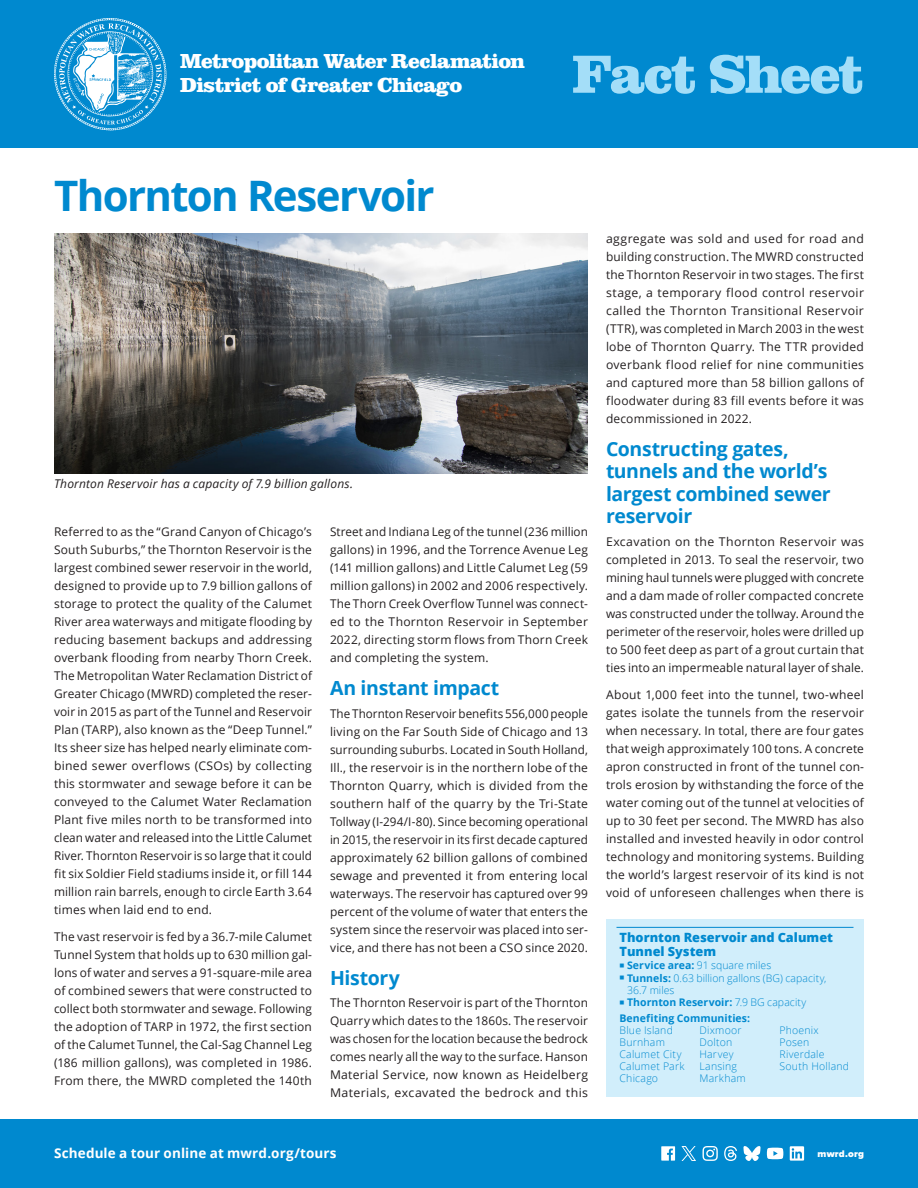
<style>
.page{position:relative;width:918px;height:1188px;background:#fff}
.page>*{position:absolute;margin:0;border:0;box-sizing:border-box;transform-origin:0 0}
.t1{font:700 expanded 55.5px "Clarendon URW";letter-spacing:-.035em;color:#a4def8}
.t2{font:700 42px "Open Sans";letter-spacing:-.04em;color:#0089cf}
.t3{font:700 expanded 21px/24px "Clarendon URW";letter-spacing:-.025em;color:#fff}
.t4{font:700 19.5px/22.5px "Open Sans";letter-spacing:-.02em;color:#0089cf}
.t5{font:700 13.5px "Open Sans";letter-spacing:.01em;color:#fffffe}
.Sidebar_H1_ruled{font:800 12.75px/14.2px "Open Sans";color:#0089cf}
.Fact_Sheet_Text{font:12px/18px "Open Sans";letter-spacing:.015em;color:#231f20;text-align:justify}
.basic_caption{font:italic 12px "Open Sans";letter-spacing:.015em;color:#231f20}
.Sidebar_Community_List{font:300 10.5px/12.3px "Open Sans";letter-spacing:.02em;color:#0089cf}
.Sidebar_H2{font:700 10.5px "Open Sans";letter-spacing:.005em;color:#0089cf}
.t6{font:900 9.9px "Proxima Nova";letter-spacing:.02em;color:#fff}
.s1{font-weight:700}
.s2{font-weight:300}
</style>
<div class="page">
<div style="left:0;top:0;width:918px;height:148px;background:#0089cf"></div>
<div style="left:0;top:1119px;width:918px;height:69px;background:#0089cf"></div>
<svg style="left:54px;top:18px;width:113px;height:113px"></svg>
<svg style="left:661px;top:1146px;width:14px;height:15px"></svg>
<svg style="left:767px;top:1148px;width:16px;height:11px"></svg>
<svg style="left:790px;top:1146px;width:14px;height:15px"></svg>
<svg style="left:703px;top:1146px;width:15px;height:15px"></svg>
<svg style="left:681px;top:1146px;width:15px;height:15px"></svg>
<svg style="left:724px;top:1146px;width:13px;height:15px"></svg>
<svg style="left:743px;top:1146px;width:18px;height:15px"></svg>
<img style="left:54px;top:233px;width:534px;height:240px">
<div style="left:606px;top:919px;width:258px;height:178px;background:#d1eefb"></div>
<hr style="left:616px;top:927px;width:238px;height:1px;background:#0089cf">
<h3 class="t3" style="left:180px;top:48px;width:347px">Metropolitan Water Reclamation<br>District of Greater Chicago</h3>
<h1 class="t1" style="left:572px;top:33px;width:293px">Fact Sheet</h1>
<h1 class="t2" style="left:54px;top:166px;width:382px">Thornton Reservoir</h1>
<p class="basic_caption" style="left:54px;top:475px;width:301px">Thornton Reservoir has a capacity of 7.9 billion gallons.</p>
<p class="Fact_Sheet_Text" style="left:54px;top:523px;width:260px">Referred to as the “Grand Canyon of Chicago’s South Suburbs,” the Thornton Reservoir is the largest combined sewer reservoir in the world, designed to provide up to 7.9 billion gallons of storage to protect the quality of the Calumet River area waterways and mitigate flooding by reducing basement backups and addressing overbank flooding from nearby Thorn Creek.<br>The Metropolitan Water Reclamation District of Greater Chicago (MWRD) completed the reser&shy;voir in 2015 as part of the Tunnel and Reservoir Plan (TARP), also known as the “Deep Tunnel.” Its sheer size has helped nearly eliminate com&shy;bined sewer overflows (CSOs) by collecting this stormwater and sewage before it can be conveyed to the Calumet Water Reclamation Plant five miles north to be transformed into clean water and released into the Little Calumet River. Thornton Reservoir is so large that it could fit six Soldier Field stadiums inside it, or fill 144 million rain barrels, enough to circle Earth 3.64 times when laid end to end.</p>
<p class="Fact_Sheet_Text" style="left:54px;top:928px;width:260px">The vast reservoir is fed by a 36.7-mile Calumet Tunnel System that holds up to 630 million gal&shy;lons of water and serves a 91-square-mile area of combined sewers that were constructed to collect both stormwater and sewage. Following the adoption of TARP in 1972, the first section of the Calumet Tunnel, the Cal-Sag Channel Leg (186 million gallons), was completed in 1986.<br>From there, the MWRD completed the 140th</p>
<p class="Fact_Sheet_Text" style="left:330px;top:523px;width:260px">Street and Indiana Leg of the tunnel (236 million gallons) in 1996, and the Torrence Avenue Leg (141 million gallons) and Little Calumet Leg (59 million gallons) in 2002 and 2006 respectively.<br>The Thorn Creek Overflow Tunnel was connect&shy;ed to the Thornton Reservoir in September 2022, directing storm flows from Thorn Creek and completing the system.</p>
<h2 class="t4" style="left:330px;top:676px;width:171px">An instant impact</h2>
<p class="Fact_Sheet_Text" style="left:330px;top:704px;width:260px">The Thornton Reservoir benefits 556,000 people living on the Far South Side of Chicago and 13 surrounding suburbs. Located in South Holland, Ill., the reservoir is in the northern lobe of the Thornton Quarry, which is divided from the southern half of the quarry by the Tri-State Tollway (I-294/I-80). Since becoming operational in 2015, the reservoir in its first decade captured approximately 62 billion gallons of combined sewage and prevented it from entering local waterways. The reservoir has captured over 99 percent of the volume of water that enters the system since the reservoir was placed into ser&shy;vice, and there has not been a CSO since 2020.</p>
<h2 class="t4" style="left:330px;top:966px;width:71px">History</h2>
<p class="Fact_Sheet_Text" style="left:330px;top:994px;width:260px">The Thornton Reservoir is part of the Thornton Quarry which dates to the 1860s. The reservoir was chosen for the location because the bedrock comes nearly all the way to the surface. Hanson Material Service, now known as Heidelberg Materials, excavated the bedrock and this</p>
<p class="Fact_Sheet_Text" style="left:606px;top:229px;width:260px">aggregate was sold and used for road and building construction. The MWRD constructed the Thornton Reservoir in two stages. The first stage, a temporary flood control reservoir called the Thornton Transitional Reservoir (TTR), was completed in March 2003 in the west lobe of Thornton Quarry. The TTR provided overbank flood relief for nine communities and captured more than 58 billion gallons of floodwater during 83 fill events before it was decommissioned in 2022.</p>
<h2 class="t4" style="left:606px;top:437px;width:226px">Constructing gates, tunnels and the world’s largest combined sewer reservoir</h2>
<p class="Fact_Sheet_Text" style="left:606px;top:532px;width:260px">Excavation on the Thornton Reservoir was completed in 2013. To seal the reservoir, two mining haul tunnels were plugged with concrete and a dam made of roller compacted concrete was constructed under the tollway. Around the perimeter of the reservoir, holes were drilled up to 500 feet deep as part of a grout curtain that ties into an impermeable natural layer of shale.</p>
<p class="Fact_Sheet_Text" style="left:606px;top:685px;width:260px">About 1,000 feet into the tunnel, two-wheel gates isolate the tunnels from the reservoir when necessary. In total, there are four gates that weigh approximately 100 tons. A concrete apron constructed in front of the tunnel con&shy;trols erosion by withstanding the force of the water coming out of the tunnel at velocities of up to 30 feet per second. The MWRD has also installed and invested heavily in odor control technology and monitoring systems. Building the world’s largest reservoir of its kind is not void of unforeseen challenges when there is</p>
<p class="Sidebar_H1_ruled" style="left:620px;top:930px;width:215px">Thornton Reservoir and Calumet<br>Tunnel System</p>
<p class="Sidebar_Community_List" style="left:627px;top:959px;width:146px"><span class="s1">Service area:</span> 91 square miles</p>
<p class="Sidebar_Community_List" style="left:627px;top:971px;width:201px"><span class="s1">Tunnels:</span> 0.63 billion gallons (BG) capacity,<br>36.7 miles</p>
<p class="Sidebar_H2" style="left:627px;top:995px;width:181px">Thornton Reservoir: <span class="s2">7.9 BG capacity</span></p>
<p class="Sidebar_H2" style="left:620px;top:1011px;width:132px">Benefiting Communities:</p>
<p class="Sidebar_Community_List" style="left:620px;top:1024px;width:55px">Blue Island</p>
<p class="Sidebar_Community_List" style="left:620px;top:1036px;width:47px">Burnham</p>
<p class="Sidebar_Community_List" style="left:620px;top:1048px;width:64px">Calumet City</p>
<p class="Sidebar_Community_List" style="left:620px;top:1060px;width:67px">Calumet Park</p>
<p class="Sidebar_Community_List" style="left:620px;top:1072px;width:40px">Chicago</p>
<p class="Sidebar_Community_List" style="left:780px;top:1024px;width:41px">Phoenix</p>
<p class="Sidebar_Community_List" style="left:780px;top:1036px;width:31px">Posen</p>
<p class="Sidebar_Community_List" style="left:780px;top:1048px;width:47px">Riverdale</p>
<p class="Sidebar_Community_List" style="left:780px;top:1060px;width:71px">South Holland</p>
<p class="Sidebar_Community_List" style="left:699px;top:1024px;width:44px">Dixmoor</p>
<p class="Sidebar_Community_List" style="left:699px;top:1036px;width:34px">Dolton</p>
<p class="Sidebar_Community_List" style="left:699px;top:1048px;width:36px">Harvey</p>
<p class="Sidebar_Community_List" style="left:699px;top:1060px;width:39px">Lansing</p>
<p class="Sidebar_Community_List" style="left:699px;top:1072px;width:48px">Markham</p>
<p class="t5" style="left:54px;top:1144px;width:284px">Schedule a tour online at mwrd.org/tours</p>
<p class="t6" style="left:818px;top:1146px;width:48px">mwrd.org</p>
</div>
